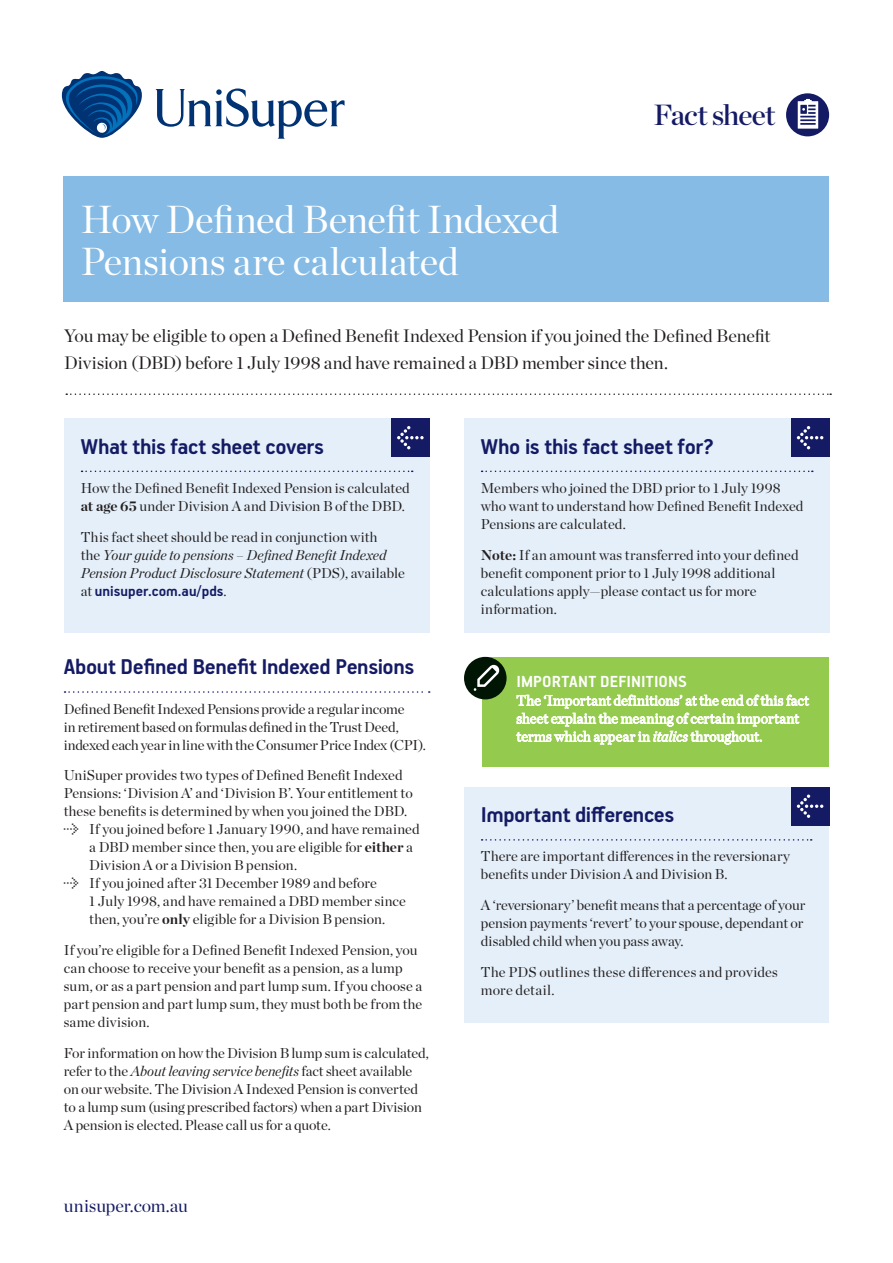
<style>
.page{position:relative;width:893px;height:1263px;background:#fff}
.page>*{position:absolute;margin:0;border:0;box-sizing:border-box;transform-origin:0 0}
.t1{font:39px/42px "Chronicle Display";letter-spacing:-.015em;color:#fff}
.t2{font:29.1px "Chronicle Display Semi";letter-spacing:-.03em;color:#141b64}
.t3{font:700 24px "PF Handbook Pro";letter-spacing:-.015em;color:#141b64}
.t4{font:18px/27px "Chronicle Display";letter-spacing:-.01em;color:#231f20}
.t5{font:700 18px "PF Handbook Pro";letter-spacing:.01em;color:#fff}
.t6{font:18px "Chronicle Display";color:#141b64}
.t7{font:700 16.2px "PF Handbook Pro";color:#141b64}
.t8{font:14.25px/18px "Chronicle Display";color:#231f20}
.t9{font:italic 14.25px/18px "Chronicle Display";color:#231f20}
.t10{font:14.25px/18px "Chronicle Display";letter-spacing:.01em;color:#fff}
.s1{font-weight:700}
.s2{font-style:normal}
.s3{font-family:"Chronicle Display";font-weight:400;font-size:14.25px;color:#231f20}
.s4{font-style:italic}
</style>
<div class="page">
<div style="left:64px;top:176px;width:765px;height:125px;background:#85bbe5"></div>
<div style="left:464px;top:419px;width:366px;height:214px;background:#e4eff9"></div>
<svg style="left:482px;top:471px;width:331px;height:1px"></svg>
<div style="left:64px;top:419px;width:365px;height:214px;background:#e4eff9"></div>
<svg style="left:82px;top:471px;width:331px;height:1px"></svg>
<div style="left:791px;top:418px;width:38px;height:39px;background:#141b64"></div>
<svg style="left:797px;top:426px;width:26px;height:23px"></svg>
<div style="left:391px;top:418px;width:38px;height:39px;background:#141b64"></div>
<svg style="left:397px;top:426px;width:27px;height:23px"></svg>
<svg style="left:65px;top:691px;width:365px;height:2px"></svg>
<svg style="left:66px;top:393px;width:765px;height:2px"></svg>
<div style="left:482px;top:657px;width:347px;height:109px;background:#94ca4e"></div>
<svg style="left:516px;top:695px;width:293px;height:49px"></svg>
<div style="left:464px;top:657px;width:43px;height:42px;background:#001503;border-radius:50%"></div>
<svg style="left:474px;top:665px;width:26px;height:26px"></svg>
<div style="left:464px;top:787px;width:364px;height:235px;background:#e4eff9"></div>
<svg style="left:482px;top:839px;width:330px;height:2px"></svg>
<div style="left:791px;top:787px;width:38px;height:38px;background:#141b64"></div>
<svg style="left:797px;top:794px;width:26px;height:24px"></svg>
<div style="left:786px;top:93px;width:43px;height:43px;background:#141b64;border-radius:50%"></div>
<svg style="left:798px;top:99px;width:20px;height:30px"></svg>
<svg style="left:61px;top:71px;width:81px;height:67px"></svg>
<svg style="left:155px;top:88px;width:190px;height:51px"></svg>
<h1 class="t1" style="left:81px;top:196px;width:480px">How Defined Benefit Indexed<br>Pensions are calculated</h1>
<h2 class="t2" style="left:654px;top:92px;width:123px">Fact sheet</h2>
<p class="t4" style="left:64px;top:321px;width:708px">You may be eligible to open a Defined Benefit Indexed Pension if you joined the Defined Benefit<br>Division (DBD) before 1 July 1998 and have remained a DBD member since then.</p>
<h3 class="t3" style="left:81px;top:432px;width:245px">What this fact sheet covers</h3>
<p class="t8" style="left:81px;top:478px;width:331px">How the Defined Benefit Indexed Pension is calculated <span class="s1">at age 65</span> under Division A and Division B of the DBD.</p>
<p class="t9" style="left:81px;top:526px;width:325px"><span class="s2">This fact sheet should be read in conjunction with<br>the</span> Your guide to pensions – Defined Benefit Indexed<br>Pension Product Disclosure Statement <span class="s2">(PDS), available</span></p>
<p class="t7" style="left:81px;top:581px;width:147px"><span class="s3">at</span> unisuper.com.au/pds<span class="s3">.</span></p>
<h3 class="t3" style="left:64px;top:652px;width:352px">About Defined Benefit Indexed Pensions</h3>
<p class="t8" style="left:64px;top:698px;width:364px">Defined Benefit Indexed Pensions provide a regular income<br>in retirement based on formulas defined in the Trust Deed, indexed each year in line with the Consumer Price Index (CPI).</p>
<p class="t8" style="left:64px;top:765px;width:340px">UniSuper provides two types of Defined Benefit Indexed</p>
<p class="t8" style="left:64px;top:783px;width:351px">Pensions: ‘Division A’ and ‘Division B’. Your entitlement to</p>
<p class="t8" style="left:64px;top:801px;width:345px">these benefits is determined by when you joined the DBD.</p>
<p class="t8" style="left:89px;top:819px;width:332px">If you joined before 1 January 1990, and have remained</p>
<p class="t8" style="left:89px;top:837px;width:325px">a DBD member since then, you are eligible for <span class="s1">either</span> a</p>
<p class="t8" style="left:89px;top:855px;width:209px">Division A or a Division B pension.</p>
<p class="t8" style="left:89px;top:873px;width:289px">If you joined after 31 December 1989 and before</p>
<p class="t8" style="left:89px;top:891px;width:318px">1 July 1998, and have remained a DBD member since</p>
<p class="t8" style="left:89px;top:909px;width:298px">then, you’re <span class="s1">only</span> eligible for a Division B pension.</p>
<p class="t8" style="left:64px;top:940px;width:360px">If you’re eligible for a Defined Benefit Indexed Pension, you can choose to receive your benefit as a pension, as a lump sum, or as a part pension and part lump sum. If you choose a part pension and part lump sum, they must both be from the same division.</p>
<p class="t8" style="left:64px;top:1043px;width:367px">For information on how the Division B lump sum is calculated, refer to the <span class="s4">About leaving service benefits</span> fact sheet available on our website. The Division A Indexed Pension is converted to a lump sum (using prescribed factors) when a part Division A pension is elected. Please call us for a quote.</p>
<p class="t6" style="left:64px;top:1192px;width:126px">unisuper.com.au</p>
<h3 class="t3" style="left:481px;top:432px;width:235px">Who is this fact sheet for?</h3>
<p class="t8" style="left:481px;top:478px;width:324px">Members who joined the DBD prior to 1 July 1998 who want to understand how Defined Benefit Indexed<br>Pensions are calculated.</p>
<p class="t8" style="left:481px;top:544px;width:319px"><span class="s1">Note:</span> If an amount was transferred into your defined benefit component prior to 1 July 1998 additional calculations apply—please contact us for more information.</p>
<p class="t5" style="left:517px;top:671px;width:172px">IMPORTANT DEFINITIONS</p>
<p class="t10" style="left:516px;top:690px;width:294px">The ‘Important definitions’ at the end of this fact sheet explain the meaning of certain important terms which appear in <span class="s4">italics</span> throughout.</p>
<h3 class="t3" style="left:481px;top:800px;width:195px">Important differences</h3>
<p class="t8" style="left:481px;top:846px;width:311px">There are important differences in the reversionary benefits under Division A and Division B.</p>
<p class="t8" style="left:481px;top:895px;width:326px">A ‘reversionary’ benefit means that a percentage of your pension payments ‘revert’ to your spouse, dependant or disabled child when you pass away.</p>
<p class="t8" style="left:481px;top:962px;width:299px">The PDS outlines these differences and provides more detail.</p>
</div>
